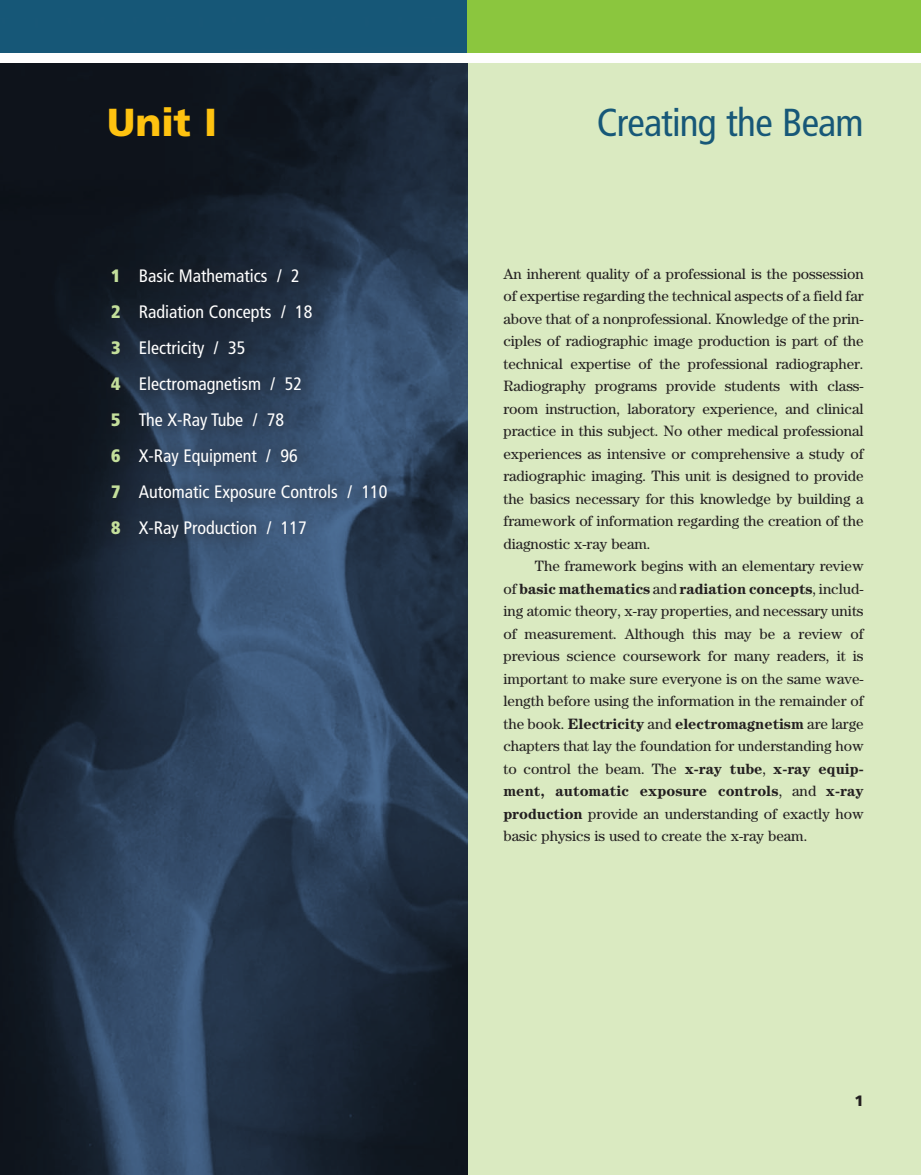
<style>
.page{position:relative;width:921px;height:1175px;background:#fff}
.page>*{position:absolute;margin:0;border:0;box-sizing:border-box;transform-origin:0 0}
.t1{font:condensed 39px "Frutiger LT Std";letter-spacing:-.02em;color:#175878}
.t2{font:900 39px "Frutiger LT Std";color:#fec210}
.t3{font:condensed 18px/36px "Frutiger LT Std";color:#fff}
.t4{font:15px "Century Std";letter-spacing:-.005em;color:#231f20}
.t5{font:700 15px "Century Std";letter-spacing:-.005em;color:#231f20}
.t6{font:900 15px "Frutiger LT Std";color:#231f20}
.s1{font-weight:900;color:#c4df9b}
.s2{font-weight:400}
.s3{font-weight:700}
</style>
<div class="page">
<div style="left:427px;top:0;width:493px;height:1175px;background:#daeac1"></div>
<img style="left:0;top:62px;width:467px;height:1113px">
<div style="left:0;top:0;width:469px;height:62px;background:#175878"></div>
<div style="left:467px;top:0;width:453px;height:62px;background:#8bc63e"></div>
<div style="left:0;top:53px;width:920px;height:9px;background:#fff"></div>
<svg style="left:97px;top:255px;width:307px;height:298px"></svg>
<p class="t2" style="left:107px;top:99px;width:111px">Unit I</p>
<p class="t1" style="left:596px;top:100px;width:268px">Creating the Beam</p>
<p class="t3" style="left:111px;top:258px;width:278px"><span class="s1">1</span> Basic Mathematics / 2<br><span class="s1">2</span> Radiation Concepts / 18<br><span class="s1">3</span> Electricity / 35<br><span class="s1">4</span> Electromagnetism / 52<br><span class="s1">5</span> The X-Ray Tube / 78<br><span class="s1">6</span> X-Ray Equipment / 96<br><span class="s1">7</span> Automatic Exposure Controls / 110<br><span class="s1">8</span> X-Ray Production / 117</p>
<p class="t4" style="left:503px;top:265px;width:362px">An inherent quality of a professional is the possession</p>
<p class="t4" style="left:503px;top:287px;width:361px">of expertise regarding the technical aspects of a field far</p>
<p class="t4" style="left:503px;top:310px;width:362px">above that of a nonprofessional. Knowledge of the prin-</p>
<p class="t4" style="left:503px;top:332px;width:362px">ciples of radiographic image production is part of the</p>
<p class="t4" style="left:503px;top:355px;width:361px">technical expertise of the professional radiographer.</p>
<p class="t4" style="left:503px;top:377px;width:362px">Radiography programs provide students with class-</p>
<p class="t4" style="left:503px;top:400px;width:362px">room instruction, laboratory experience, and clinical</p>
<p class="t4" style="left:503px;top:422px;width:362px">practice in this subject. No other medical professional</p>
<p class="t4" style="left:503px;top:445px;width:361px">experiences as intensive or comprehensive a study of</p>
<p class="t4" style="left:503px;top:467px;width:361px">radiographic imaging. This unit is designed to provide</p>
<p class="t4" style="left:503px;top:490px;width:361px">the basics necessary for this knowledge by building a</p>
<p class="t4" style="left:503px;top:512px;width:361px">framework of information regarding the creation of the</p>
<p class="t4" style="left:503px;top:535px;width:149px">diagnostic x-ray beam.</p>
<p class="t4" style="left:535px;top:557px;width:330px">The framework begins with an elementary review</p>
<p class="t5" style="left:503px;top:580px;width:361px"><span class="s2">of</span> basic mathematics <span class="s2">and</span> radiation concepts<span class="s2">, includ-</span></p>
<p class="t4" style="left:503px;top:602px;width:361px">ing atomic theory, x-ray properties, and necessary units</p>
<p class="t4" style="left:503px;top:625px;width:362px">of measurement. Although this may be a review of</p>
<p class="t4" style="left:503px;top:647px;width:361px">previous science coursework for many readers, it is</p>
<p class="t4" style="left:503px;top:670px;width:361px">important to make sure everyone is on the same wave-</p>
<p class="t4" style="left:503px;top:692px;width:362px">length before using the information in the remainder of</p>
<p class="t5" style="left:503px;top:715px;width:362px"><span class="s2">the book.</span> Electricity <span class="s2">and</span> electromagnetism <span class="s2">are large</span></p>
<p class="t4" style="left:503px;top:737px;width:361px">chapters that lay the foundation for understanding how</p>
<p class="t4" style="left:503px;top:760px;width:361px">to control the beam. The <span class="s3">x-ray tube</span>, <span class="s3">x-ray equip-</span></p>
<p class="t5" style="left:503px;top:782px;width:361px">ment, automatic exposure controls<span class="s2">, and</span> x-ray</p>
<p class="t4" style="left:503px;top:805px;width:361px"><span class="s3">production</span> provide an understanding of exactly how</p>
<p class="t4" style="left:503px;top:827px;width:305px">basic physics is used to create the x-ray beam.</p>
<p class="t6" style="left:854px;top:1092px;width:11px">1</p>
</div>
